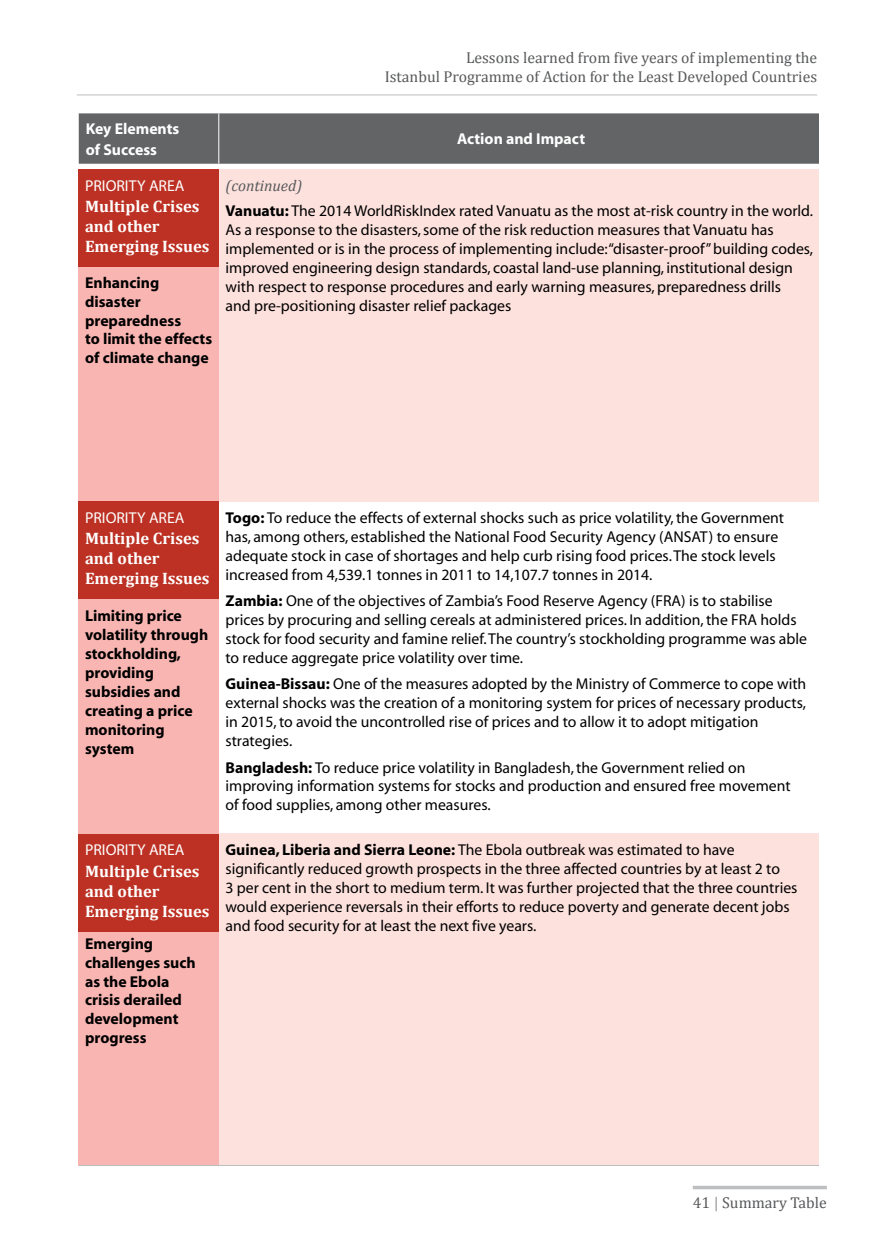
<style>
.page{position:relative;width:882px;height:1260px;background:#fff}
.page>*{position:absolute;margin:0;border:0;box-sizing:border-box;transform-origin:0 0}
.t1{font:700 16.62px/19.9px "Cambria";color:#fff}
.t2{font:15.75px/18.9px "Myriad";color:#000}
.t3{font:700 15.75px/18.9px "Myriad";color:#000}
.t4{font:15.75px/18.9px "Cambria";color:#58595b;text-align:right}
.t5{font:15.75px "Myriad";color:#fff}
.t6{font:700 15.75px/21px "Myriad";color:#fff}
.t7{font:italic 15.75px "Cambria";color:#58595b}
.s1{font-weight:700}
.s2{color:#939598}
</style>
<div class="page">
<hr style="left:693px;top:1186px;width:134px;height:3px;background:#bcbec0">
<hr style="left:77px;top:94px;width:740px;height:1px;background:#bcbec0">
<div style="left:213px;top:169px;width:606px;height:332px;background:#fde1dd"></div>
<div style="left:79px;top:253px;width:140px;height:248px;background:#f9b5b2"></div>
<div style="left:79px;top:169px;width:140px;height:98px;background:#bc3123"></div>
<div style="left:213px;top:834px;width:606px;height:332px;background:#fde1dd"></div>
<div style="left:79px;top:914px;width:140px;height:252px;background:#f9b5b2"></div>
<div style="left:79px;top:834px;width:140px;height:97px;background:#bc3123"></div>
<div style="left:79px;top:587px;width:140px;height:247px;background:#f9b5b2"></div>
<div style="left:79px;top:501px;width:140px;height:98px;background:#bc3123"></div>
<hr style="left:79px;top:1165px;width:740px;height:1px;background:#bcbec0">
<div style="left:79px;top:113px;width:740px;height:51px;background:#636466"></div>
<hr style="left:218px;top:113px;width:1px;height:51px;background:#fff">
<p class="t4" style="left:385px;top:48px;width:434px">Lessons learned from five years of implementing the<br>Istanbul Programme of Action for the Least Developed Countries</p>
<p class="t6" style="left:86px;top:119px;width:95px">Key Elements of Success</p>
<p class="t6" style="left:457px;top:129px;width:130px">Action and Impact</p>
<p class="t5" style="left:85px;top:178px;width:101px">PRIORITY AREA</p>
<p class="t1" style="left:85px;top:196px;width:126px">Multiple Crises and other<br>Emerging Issues</p>
<p class="t3" style="left:85px;top:274px;width:129px">Enhancing disaster preparedness<br>to limit the effects of climate change</p>
<p class="t7" style="left:226px;top:176px;width:78px">(continued)</p>
<p class="t2" style="left:226px;top:202px;width:589px"><span class="s1">Vanuatu:</span> The 2014 WorldRiskIndex rated Vanuatu as the most at-risk country in the world.<br>As a response to the disasters, some of the risk reduction measures that Vanuatu has implemented or is in the process of implementing include: “disaster-proof” building codes, improved engineering design standards, coastal land-use planning, institutional design with respect to response procedures and early warning measures, preparedness drills<br>and pre-positioning disaster relief packages</p>
<p class="t5" style="left:85px;top:510px;width:101px">PRIORITY AREA</p>
<p class="t1" style="left:85px;top:528px;width:126px">Multiple Crises and other<br>Emerging Issues</p>
<p class="t3" style="left:85px;top:607px;width:125px">Limiting price volatility through stockholding, providing subsidies and creating a price monitoring system</p>
<p class="t5" style="left:85px;top:842px;width:101px">PRIORITY AREA</p>
<p class="t1" style="left:85px;top:861px;width:126px">Multiple Crises and other<br>Emerging Issues</p>
<p class="t3" style="left:85px;top:935px;width:112px">Emerging challenges such as the Ebola crisis derailed development progress</p>
<p class="t2" style="left:226px;top:509px;width:560px"><span class="s1">Togo:</span> To reduce the effects of external shocks such as price volatility, the Government has, among others, established the National Food Security Agency (ANSAT) to ensure adequate stock in case of shortages and help curb rising food prices. The stock levels increased from 4,539.1 tonnes in 2011 to 14,107.7 tonnes in 2014.</p>
<p class="t2" style="left:226px;top:592px;width:583px"><span class="s1">Zambia:</span> One of the objectives of Zambia’s Food Reserve Agency (FRA) is to stabilise prices by procuring and selling cereals at administered prices. In addition, the FRA holds stock for food security and famine relief. The country’s stockholding programme was able to reduce aggregate price volatility over time.</p>
<p class="t2" style="left:226px;top:675px;width:582px"><span class="s1">Guinea-Bissau:</span> One of the measures adopted by the Ministry of Commerce to cope with external shocks was the creation of a monitoring system for prices of necessary products, in 2015, to avoid the uncontrolled rise of prices and to allow it to adopt mitigation strategies.</p>
<p class="t2" style="left:226px;top:759px;width:567px"><span class="s1">Bangladesh:</span> To reduce price volatility in Bangladesh, the Government relied on improving information systems for stocks and production and ensured free movement of food supplies, among other measures.</p>
<p class="t2" style="left:226px;top:841px;width:574px"><span class="s1">Guinea, Liberia and Sierra Leone:</span> The Ebola outbreak was estimated to have significantly reduced growth prospects in the three affected countries by at least 2 to<br>3 per cent in the short to medium term. It was further projected that the three countries would experience reversals in their efforts to reduce poverty and generate decent jobs and food security for at least the next five years.</p>
<p class="t4" style="left:693px;top:1193px;width:136px">41 <span class="s2">|</span> Summary Table</p>
</div>
